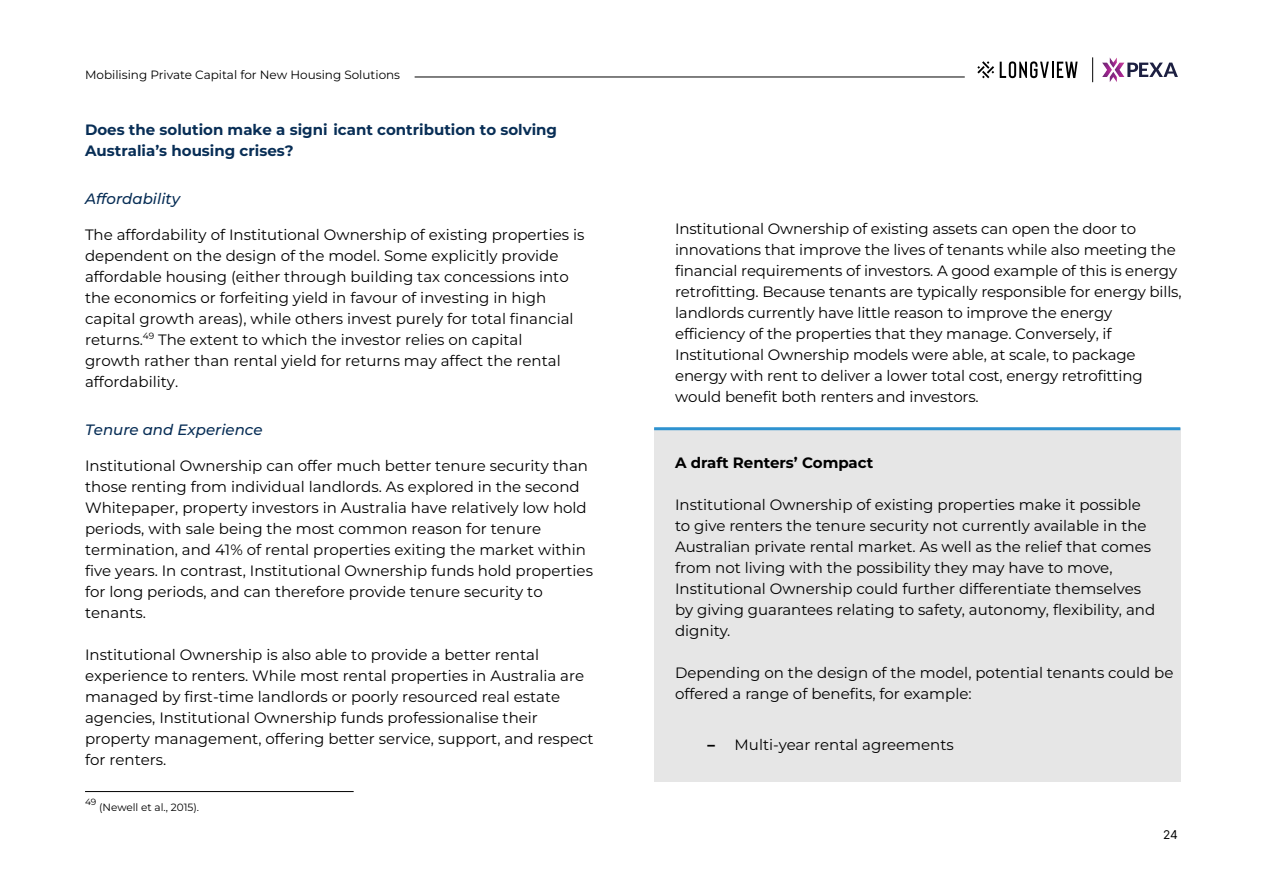
<style>
.page{position:relative;width:1263px;height:893px;background:#fff}
.page>*{position:absolute;margin:0;border:0;box-sizing:border-box;transform-origin:0 0}
.t1{font:15px/21px "Montserrat";color:#000}
.t2{font:700 15px/21px "Montserrat";color:#082e56}
.t3{font:italic 500 15px "Montserrat";color:#082e56}
.t4{font:700 15px "Montserrat";color:#000}
.t5{font:15px "Montserrat";color:#000}
.t6{font:12px "Montserrat";color:#000}
.t7{font:12px "Inter";color:#000}
.t8{font:10.5px "Montserrat";color:#000}
.t9{font:9px "Montserrat";color:#000}
.s1{font-weight:800}
</style>
<div class="page">
<hr style="left:415px;top:77px;width:550px;height:1px;background:#000">
<svg style="left:1000px;top:61px;width:77px;height:17px"></svg>
<svg style="left:977px;top:61px;width:17px;height:17px"></svg>
<img style="left:1102px;top:63px;width:8px;height:14px">
<svg style="left:1110px;top:58px;width:7px;height:24px"></svg>
<img style="left:1114px;top:63px;width:10px;height:14px">
<svg style="left:1127px;top:63px;width:51px;height:14px"></svg>
<svg style="left:1092px;top:57px;width:1px;height:25px"></svg>
<div style="left:654px;top:428px;width:526px;height:354px;background:#e6e6e6"></div>
<hr style="left:654px;top:427px;width:526px;height:3px;background:#2e92d0">
<hr style="left:85px;top:791px;width:269px;height:1px;background:#000">
<p class="t6" style="left:85px;top:67px;width:317px">Mobilising Private Capital for New Housing Solutions</p>
<p class="t2" style="left:85px;top:119px;width:474px">Does the solution make a signi icant contribution to solving<br>Australia’s housing crises?</p>
<p class="t3" style="left:85px;top:188px;width:97px">Affordability</p>
<p class="t1" style="left:85px;top:224px;width:501px">The affordability of Institutional Ownership of existing properties is dependent on the design of the model. Some explicitly provide affordable housing (either through building tax concessions into the economics or forfeiting yield in favour of investing in high capital growth areas), while others invest purely for total financial returns.<sup>49</sup> The extent to which the investor relies on capital<br>growth rather than rental yield for returns may affect the rental affordability.</p>
<p class="t3" style="left:85px;top:419px;width:179px">Tenure and Experience</p>
<p class="t1" style="left:85px;top:455px;width:509px">Institutional Ownership can offer much better tenure security than those renting from individual landlords. As explored in the second Whitepaper, property investors in Australia have relatively low hold periods, with sale being the most common reason for tenure termination, and 41% of rental properties exiting the market within five years. In contrast, Institutional Ownership funds hold properties for long periods, and can therefore provide tenure security to tenants.</p>
<p class="t1" style="left:85px;top:644px;width:510px">Institutional Ownership is also able to provide a better rental experience to renters. While most rental properties in Australia are managed by first-time landlords or poorly resourced real estate agencies, Institutional Ownership funds professionalise their property management, offering better service, support, and respect</p>
<p class="t5" style="left:85px;top:749px;width:83px">for renters.</p>
<p class="t9" style="left:85px;top:796px;width:13px">49</p>
<p class="t8" style="left:99px;top:800px;width:101px">(Newell et al., 2015).</p>
<p class="t1" style="left:675px;top:218px;width:508px">Institutional Ownership of existing assets can open the door to innovations that improve the lives of tenants while also meeting the financial requirements of investors. A good example of this is energy retrofitting. Because tenants are typically responsible for energy bills, landlords currently have little reason to improve the energy efficiency of the properties that they manage. Conversely, if Institutional Ownership models were able, at scale, to package energy with rent to deliver a lower total cost, energy retrofitting would benefit both renters and investors.</p>
<p class="t4" style="left:675px;top:453px;width:200px">A draft Renters’ Compact</p>
<p class="t1" style="left:675px;top:494px;width:482px">Institutional Ownership of existing properties make it possible to give renters the tenure security not currently available in the Australian private rental market. As well as the relief that comes from not living with the possibility they may have to move, Institutional Ownership could further differentiate themselves by giving guarantees relating to safety, autonomy, flexibility, and dignity.</p>
<p class="t1" style="left:675px;top:662px;width:500px">Depending on the design of the model, potential tenants could be offered a range of benefits, for example:</p>
<p class="t1" style="left:708px;top:734px;width:248px"><span class="s1">–</span> Multi-year rental agreements</p>
<p class="t7" style="left:1163px;top:826px;width:16px">24</p>
</div>
